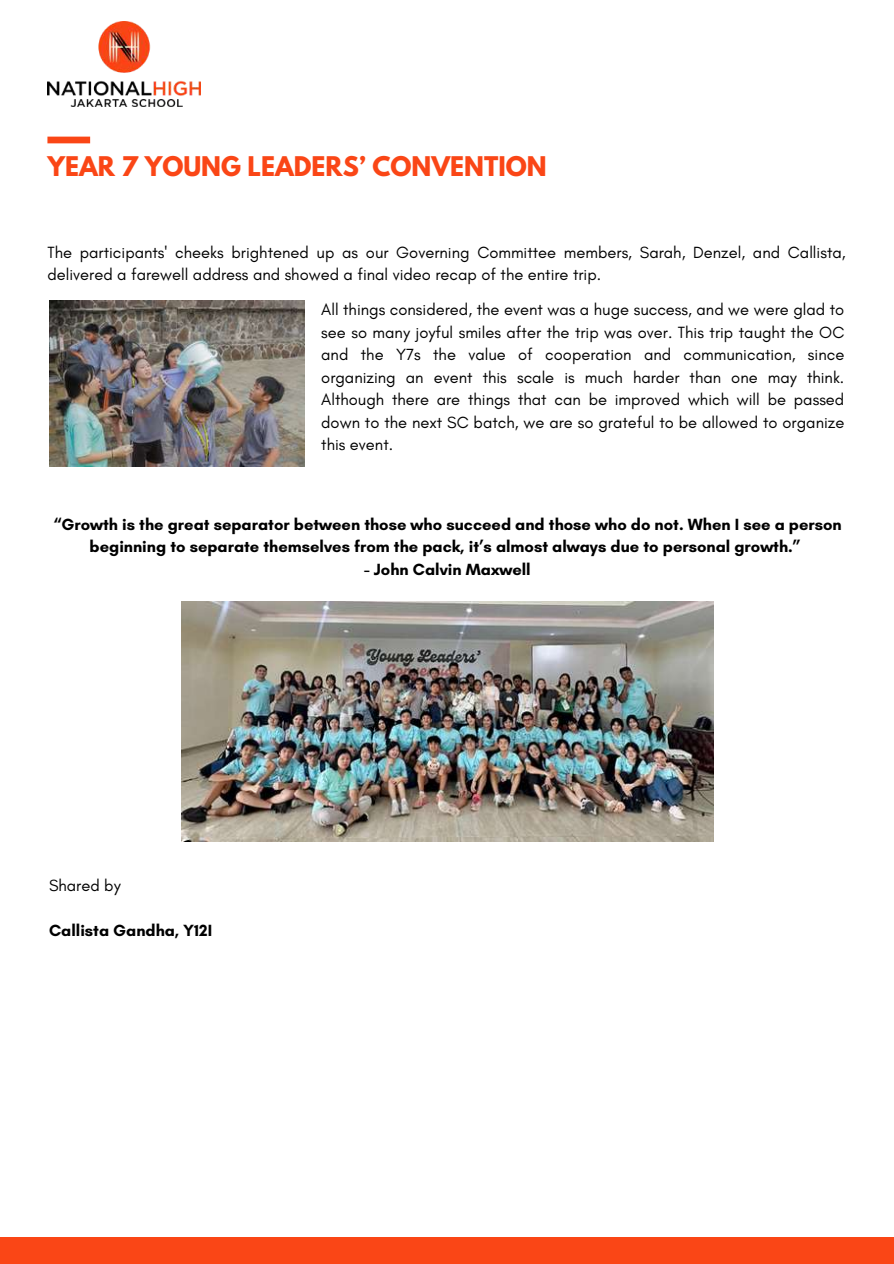
<style>
.page{position:relative;width:894px;height:1264px;background:#fff}
.page>*{position:absolute;margin:0;border:0;box-sizing:border-box;transform-origin:0 0}
.t1{font:700 24px "League Spartan";color:#fa4616}
.t2{font:16.5px/22.5px "Glacial Indifference";color:#000}
.t3{font:700 16.5px/22.5px "Glacial Indifference";color:#000;text-align:center}
</style>
<div class="page">
<div style="left:47px;top:137px;width:43px;height:6px;background:#fa4616"></div>
<div style="left:0;top:1237px;width:893px;height:26px;background:#fa4616"></div>
<img style="left:47px;top:21px;width:154px;height:86px">
<img style="left:49px;top:300px;width:255px;height:166px">
<img style="left:181px;top:601px;width:532px;height:240px">
<h1 class="t1" style="left:47px;top:155px;width:500px">YEAR 7 YOUNG LEADERS’ CONVENTION</h1>
<p class="t2" style="left:47px;top:240px;width:799px">The participants' cheeks brightened up as our Governing Committee members, Sarah, Denzel, and Callista, delivered a farewell address and showed a final video recap of the entire trip.</p>
<p class="t2" style="left:321px;top:298px;width:524px;text-align:justify">All things considered, the event was a huge success, and we were glad to see so many joyful smiles after the trip was over. This trip taught the OC and the Y7s the value of cooperation and communication, since organizing an event this scale is much harder than one may think.<br>Although there are things that can be improved which will be passed down to the next SC batch, we are so grateful to be allowed to organize this event.</p>
<p class="t3" style="left:53px;top:513px;width:789px">“Growth is the great separator between those who succeed and those who do not. When I see a person beginning to separate themselves from the pack, it’s almost always due to personal growth.”</p>
<p class="t3" style="left:364px;top:558px;width:168px">- John Calvin Maxwell</p>
<p class="t2" style="left:49px;top:874px;width:73px">Shared by</p>
<p class="t3" style="left:49px;top:919px;width:165px">Callista Gandha, Y12I</p>
</div>
